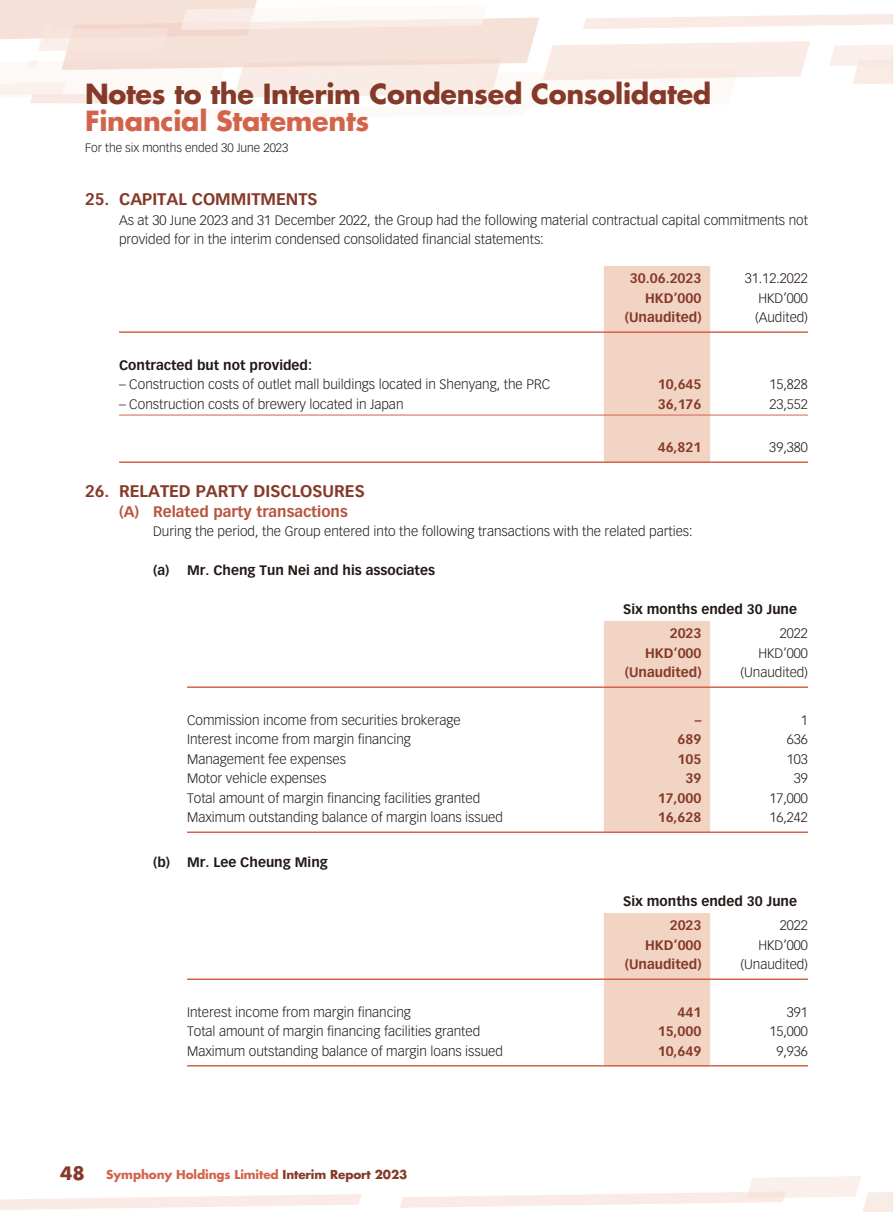
<style>
.page{position:relative;width:893px;height:1212px;background:#fff}
.page>*{position:absolute;margin:0;border:0;box-sizing:border-box;transform-origin:0 0}
.t1{font:700 27px "Futura Std";letter-spacing:-.01em;color:#853a29}
.t2{font:700 27px "Futura Std";letter-spacing:-.01em;color:#d3634a}
.t3{font:700 18px "Futura Std";color:#853a29}
.t4{font:700 16.5px "Vectora LT Std";color:#853a29}
.t5{font:700 15px "Vectora LT Std";color:#b7553f}
.t6{font:300 13.5px/19.5px "Vectora LT Std";color:#231916}
.t7{font:700 13.5px "Vectora LT Std";color:#853a29}
.t8{font:700 13.5px "Vectora LT Std";color:#231916}
.t9{font:700 12px "Futura Std";letter-spacing:-.01em;color:#d3634a}
.t10{font:300 12px "Vectora LT Std";color:#231916}
.s1{color:#853a29}
</style>
<div class="page">
<div style="left:604px;top:266px;width:106px;height:195px;background:#f2d4c5"></div>
<hr style="left:119px;top:331px;width:485px;height:2px;background:#d3634a">
<hr style="left:604px;top:331px;width:106px;height:2px;background:#d3634a">
<hr style="left:710px;top:331px;width:98px;height:2px;background:#d3634a">
<hr style="left:119px;top:415px;width:485px;height:1px;background:#d3634a">
<hr style="left:604px;top:415px;width:106px;height:1px;background:#d3634a">
<hr style="left:710px;top:415px;width:98px;height:1px;background:#d3634a">
<hr style="left:119px;top:461px;width:485px;height:2px;background:#d3634a">
<hr style="left:604px;top:461px;width:106px;height:2px;background:#d3634a">
<hr style="left:710px;top:461px;width:98px;height:2px;background:#d3634a">
<div style="left:604px;top:621px;width:106px;height:210px;background:#f2d4c5"></div>
<hr style="left:187px;top:686px;width:417px;height:2px;background:#d3634a">
<hr style="left:604px;top:686px;width:106px;height:2px;background:#d3634a">
<hr style="left:710px;top:686px;width:98px;height:2px;background:#d3634a">
<hr style="left:187px;top:831px;width:417px;height:2px;background:#d3634a">
<hr style="left:604px;top:831px;width:106px;height:2px;background:#d3634a">
<hr style="left:710px;top:831px;width:98px;height:2px;background:#d3634a">
<div style="left:604px;top:913px;width:106px;height:152px;background:#f2d4c5"></div>
<hr style="left:187px;top:978px;width:417px;height:2px;background:#d3634a">
<hr style="left:604px;top:978px;width:106px;height:2px;background:#d3634a">
<hr style="left:710px;top:978px;width:98px;height:2px;background:#d3634a">
<hr style="left:187px;top:1065px;width:417px;height:1px;background:#d3634a">
<hr style="left:604px;top:1065px;width:106px;height:1px;background:#d3634a">
<hr style="left:710px;top:1065px;width:98px;height:1px;background:#d3634a">
<h1 class="t1" style="left:85px;top:76px;width:628px">Notes to the Interim Condensed Consolidated</h1>
<h1 class="t2" style="left:85px;top:103px;width:286px">Financial Statements</h1>
<p class="t10" style="left:85px;top:140px;width:205px">For the six months ended 30 June 2023</p>
<p class="t4" style="left:85px;top:189px;width:234px">25. CAPITAL COMMITMENTS</p>
<p class="t6" style="left:119px;top:210px;width:690px">As at 30 June 2023 and 31 December 2022, the Group had the following material contractual capital commitments not provided for in the interim condensed consolidated financial statements:</p>
<p class="t7" style="left:630px;top:270px;width:73px">30.06.2023</p>
<p class="t6" style="left:745px;top:269px;width:65px">31.12.2022</p>
<p class="t7" style="left:645px;top:290px;width:58px">HKD’000</p>
<p class="t6" style="left:758px;top:288px;width:51px">HKD’000</p>
<p class="t7" style="left:625px;top:309px;width:78px">(Unaudited)</p>
<p class="t6" style="left:755px;top:308px;width:54px">(Audited)</p>
<p class="t8" style="left:119px;top:357px;width:195px">Contracted but not provided:</p>
<p class="t6" style="left:119px;top:375px;width:433px">– Construction costs of outlet mall buildings located in Shenyang, the PRC</p>
<p class="t7" style="left:658px;top:376px;width:45px">10,645</p>
<p class="t6" style="left:769px;top:375px;width:40px">15,828</p>
<p class="t6" style="left:119px;top:394px;width:286px">– Construction costs of brewery located in Japan</p>
<p class="t7" style="left:658px;top:396px;width:45px">36,176</p>
<p class="t6" style="left:769px;top:394px;width:40px">23,552</p>
<p class="t7" style="left:658px;top:439px;width:45px">46,821</p>
<p class="t6" style="left:769px;top:438px;width:40px">39,380</p>
<p class="t4" style="left:85px;top:481px;width:281px">26. RELATED PARTY DISCLOSURES</p>
<p class="t5" style="left:119px;top:502px;width:230px">(A) Related party transactions</p>
<p class="t6" style="left:153px;top:522px;width:541px">During the period, the Group entered into the following transactions with the related parties:</p>
<p class="t8" style="left:153px;top:562px;width:284px">(a) Mr. Cheng Tun Nei and his associates</p>
<p class="t8" style="left:623px;top:601px;width:175px">Six months ended 30 June</p>
<p class="t7" style="left:670px;top:625px;width:33px">2023</p>
<p class="t6" style="left:780px;top:624px;width:30px">2022</p>
<p class="t7" style="left:645px;top:645px;width:58px">HKD’000</p>
<p class="t6" style="left:758px;top:643px;width:51px">HKD’000</p>
<p class="t7" style="left:625px;top:664px;width:78px">(Unaudited)</p>
<p class="t6" style="left:741px;top:663px;width:69px">(Unaudited)</p>
<p class="t6" style="left:187px;top:710px;width:275px">Commission income from securities brokerage</p>
<p class="t7" style="left:695px;top:712px;width:8px">–</p>
<p class="t6" style="left:801px;top:710px;width:9px">1</p>
<p class="t6" style="left:187px;top:730px;width:225px">Interest income from margin financing</p>
<p class="t7" style="left:678px;top:731px;width:25px">689</p>
<p class="t6" style="left:787px;top:730px;width:23px">636</p>
<p class="t6" style="left:187px;top:749px;width:160px">Management fee expenses</p>
<p class="t7" style="left:678px;top:751px;width:25px">105</p>
<p class="t6" style="left:787px;top:749px;width:23px">103</p>
<p class="t6" style="left:187px;top:769px;width:141px">Motor vehicle expenses</p>
<p class="t7" style="left:686px;top:770px;width:17px">39</p>
<p class="t6" style="left:794px;top:769px;width:16px">39</p>
<p class="t6" style="left:187px;top:788px;width:295px">Total amount of margin financing facilities granted</p>
<p class="t7" style="left:658px;top:790px;width:45px">17,000</p>
<p class="t6" style="left:769px;top:788px;width:40px">17,000</p>
<p class="t6" style="left:187px;top:808px;width:317px">Maximum outstanding balance of margin loans issued</p>
<p class="t7" style="left:658px;top:809px;width:45px">16,628</p>
<p class="t6" style="left:769px;top:808px;width:40px">16,242</p>
<p class="t8" style="left:153px;top:854px;width:176px">(b) Mr. Lee Cheung Ming</p>
<p class="t8" style="left:623px;top:893px;width:175px">Six months ended 30 June</p>
<p class="t7" style="left:670px;top:917px;width:33px">2023</p>
<p class="t6" style="left:780px;top:916px;width:30px">2022</p>
<p class="t7" style="left:645px;top:937px;width:58px">HKD’000</p>
<p class="t6" style="left:758px;top:935px;width:51px">HKD’000</p>
<p class="t7" style="left:625px;top:956px;width:78px">(Unaudited)</p>
<p class="t6" style="left:741px;top:955px;width:69px">(Unaudited)</p>
<p class="t6" style="left:187px;top:1002px;width:225px">Interest income from margin financing</p>
<p class="t7" style="left:678px;top:1004px;width:25px">441</p>
<p class="t6" style="left:787px;top:1002px;width:23px">391</p>
<p class="t6" style="left:187px;top:1022px;width:295px">Total amount of margin financing facilities granted</p>
<p class="t7" style="left:658px;top:1023px;width:45px">15,000</p>
<p class="t6" style="left:769px;top:1022px;width:40px">15,000</p>
<p class="t6" style="left:187px;top:1041px;width:317px">Maximum outstanding balance of margin loans issued</p>
<p class="t7" style="left:658px;top:1043px;width:45px">10,649</p>
<p class="t6" style="left:776px;top:1041px;width:33px">9,936</p>
<h2 class="t3" style="left:60px;top:1162px;width:26px">48</h2>
<p class="t9" style="left:106px;top:1167px;width:303px">Symphony Holdings Limited <span class="s1">Interim Report 2023</span></p>
</div>
